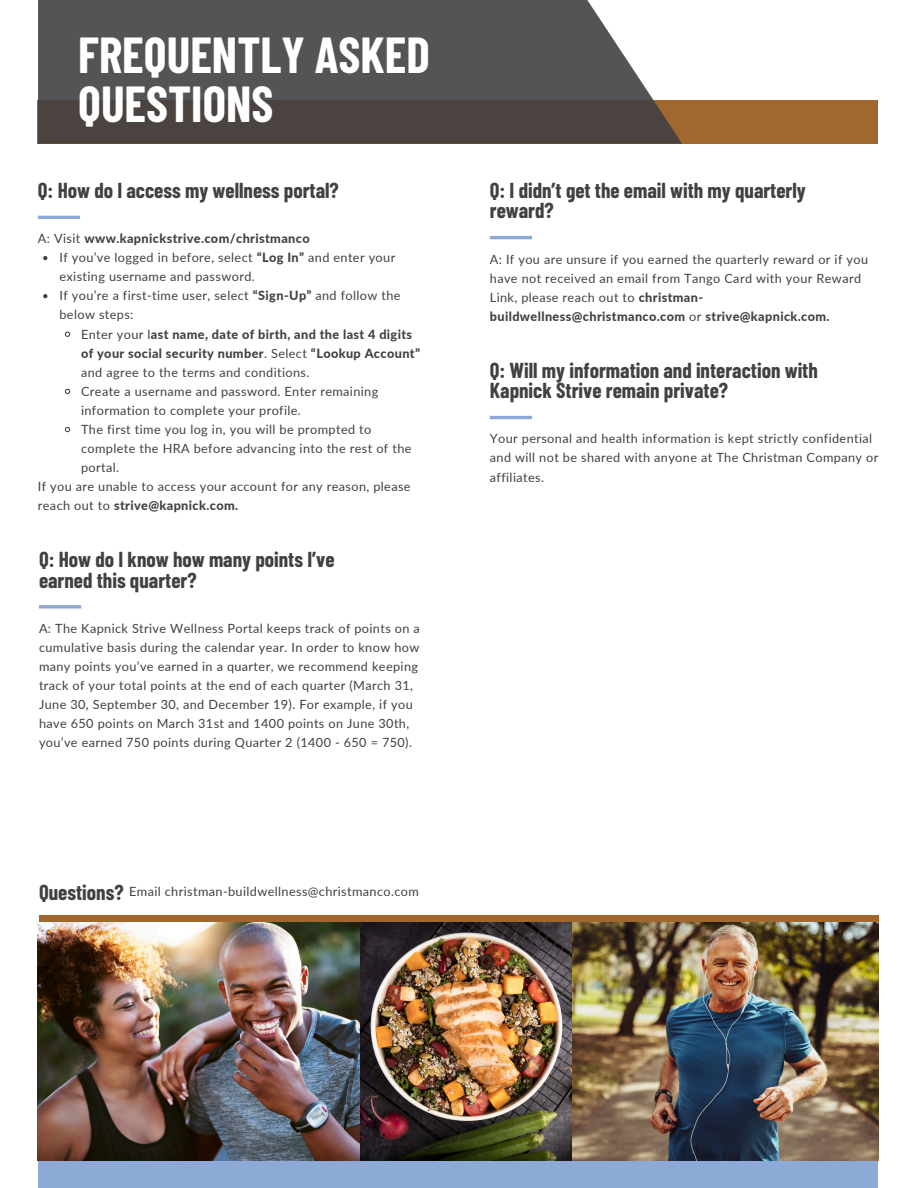
<style>
.page{position:relative;width:918px;height:1188px;background:#fff}
.page>*{position:absolute;margin:0;border:0;box-sizing:border-box;transform-origin:0 0}
.t1{font:700 49.35px/48.8px "Barlow Condensed";color:#fff}
.t2{font:700 21.15px/20.2px "Barlow Condensed";color:#414042}
.t3{font:12.75px/19px "Lato";letter-spacing:.03em;color:#414042}
.t4{font:800 12.75px/19px "Lato";letter-spacing:.03em;color:#414042}
.s1{font-weight:400}
.s2{font-weight:800}
</style>
<div class="page">
<img style="left:38px;top:922px;width:323px;height:239px">
<div style="left:38px;top:1161px;width:840px;height:27px;background:#8da9d6"></div>
<div style="left:38px;top:101px;width:840px;height:43px;background:#a0672f"></div>
<svg style="left:38px;top:0;width:644px;height:144px;background:#5a5757"></svg>
<svg style="left:43px;top:256px;width:4px;height:4px"></svg>
<svg style="left:43px;top:294px;width:4px;height:4px"></svg>
<svg style="left:64px;top:331px;width:7px;height:6px"></svg>
<svg style="left:64px;top:388px;width:7px;height:7px"></svg>
<svg style="left:64px;top:426px;width:7px;height:7px"></svg>
<hr style="left:38px;top:216px;width:42px;height:3px;background:#8da9d6">
<div style="left:39px;top:916px;width:840px;height:6px;background:#a0672f"></div>
<img style="left:361px;top:922px;width:517px;height:239px">
<svg style="left:39px;top:605px;width:42px;height:4px"></svg>
<hr style="left:490px;top:236px;width:42px;height:3px;background:#8da9d6">
<hr style="left:490px;top:416px;width:42px;height:3px;background:#8da9d6">
<p class="t1" style="left:78px;top:29px;width:353px">FREQUENTLY ASKED<br>QUESTIONS</p>
<p class="t2" style="left:38px;top:180px;width:302px">Q: How do I access my wellness portal?</p>
<h1 class="t4" style="left:38px;top:229px;width:273px"><span class="s1">A: Visit</span> www.kapnickstrive.com/christmanco</h1>
<h2 class="t3" style="left:59px;top:248px;width:337px">If you’ve logged in before, select <span class="s2">“Log In”</span> and enter your existing username and password.</h2>
<p class="t3" style="left:59px;top:286px;width:343px">If you’re a first-time user, select <span class="s2">“Sign-Up”</span> and follow the below steps:</p>
<p class="t4" style="left:81px;top:324px;width:341px"><span class="s1">Enter your l</span>ast name, date of birth, and the last 4 digits of your social security number<span class="s1">. Select</span> “Lookup Account” <span class="s1">and agree to the terms and conditions.</span></p>
<p class="t3" style="left:81px;top:381px;width:299px">Create a username and password. Enter remaining information to complete your profile.</p>
<p class="t3" style="left:81px;top:419px;width:332px">The first time you log in, you will be prompted to complete the HRA before advancing into the rest of the portal.</p>
<p class="t3" style="left:38px;top:476px;width:374px">If you are unable to access your account for any reason, please reach out to <span class="s2">strive@kapnick.com.</span></p>
<p class="t2" style="left:39px;top:549px;width:297px">Q: How do I know how many points I’ve earned this quarter?</p>
<p class="t3" style="left:39px;top:618px;width:382px">A: The Kapnick Strive Wellness Portal keeps track of points on a cumulative basis during the calendar year. In order to know how many points you’ve earned in a quarter, we recommend keeping track of your total points at the end of each quarter (March 31, June 30, September 30, and December 19). For example, if you have 650 points on March 31st and 1400 points on June 30th, you’ve earned 750 points during Quarter 2 (1400 - 650 = 750).</p>
<h2 class="t2" style="left:39px;top:882px;width:86px">Questions?</h2>
<p class="t3" style="left:129px;top:882px;width:291px">Email christman-buildwellness@christmanco.com</p>
<p class="t2" style="left:490px;top:180px;width:318px">Q: I didn’t get the email with my quarterly reward?</p>
<h2 class="t3" style="left:490px;top:249px;width:380px">A: If you are unsure if you earned the quarterly reward or if you have not received an email from Tango Card with your Reward Link, please reach out to <span class="s2">christman&shy;buildwellness@christmanco.com</span> or <span class="s2">strive@kapnick.com.</span></h2>
<h2 class="t2" style="left:490px;top:359px;width:330px">Q: Will my information and interaction with<br>Kapnick Strive remain private?</h2>
<p class="t3" style="left:490px;top:429px;width:390px">Your personal and health information is kept strictly confidential and will not be shared with anyone at The Christman Company or affiliates.</p>
</div>
